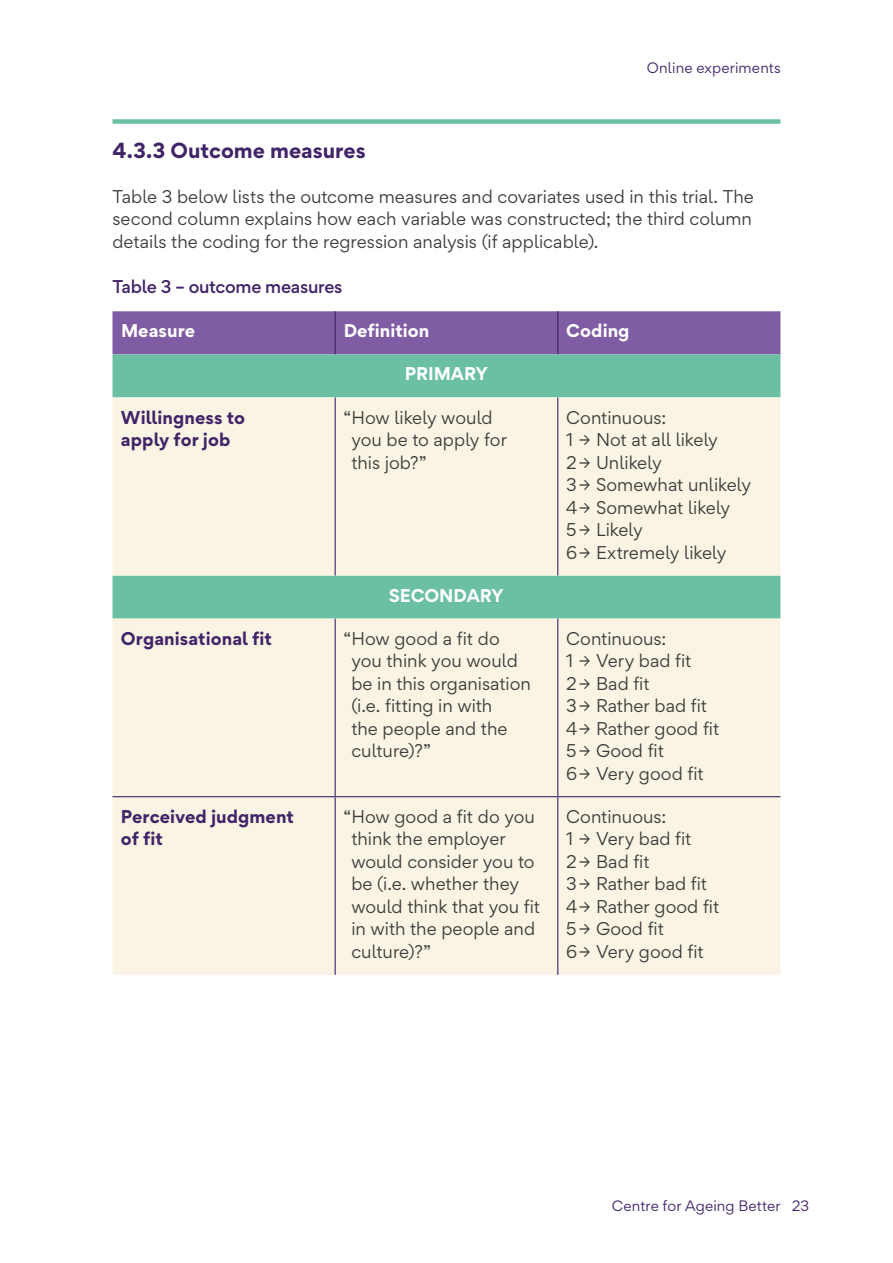
<style>
.page{position:relative;width:893px;height:1263px;background:#fff}
.page>*{position:absolute;margin:0;border:0;box-sizing:border-box;transform-origin:0 0}
.t1{font:700 19.5px "Gordita";color:#412468}
.t2{font:16.5px/22.5px "Gordita";color:#3c3c3b}
.t3{font:700 16.5px/22.5px "Gordita";letter-spacing:.005em;color:#412468}
.t4{font:700 16.5px "Gordita";color:#fff}
.t5{font:500 16.5px "Gordita";letter-spacing:-.015em;color:#412468}
.t6{font:13.5px "Gordita";letter-spacing:.01em;color:#412468}
</style>
<div class="page">
<div style="left:112px;top:119px;width:668px;height:5px;background:#6bbfa3"></div>
<div style="left:112px;top:311px;width:668px;height:43px;background:#7f5ca3"></div>
<div style="left:112px;top:354px;width:668px;height:43px;background:#6bbfa3"></div>
<svg style="left:112px;top:397px;width:668px;height:578px;background:#edefde"></svg>
<hr style="left:335px;top:397px;width:1px;height:178px;background:#412468">
<hr style="left:557px;top:397px;width:1px;height:178px;background:#412468">
<hr style="left:335px;top:619px;width:1px;height:177px;background:#412468">
<hr style="left:557px;top:619px;width:1px;height:177px;background:#412468">
<hr style="left:112px;top:796px;width:223px;height:1px;background:#412468">
<hr style="left:335px;top:796px;width:223px;height:1px;background:#412468">
<hr style="left:335px;top:797px;width:1px;height:178px;background:#412468">
<hr style="left:558px;top:796px;width:222px;height:1px;background:#412468">
<hr style="left:557px;top:797px;width:1px;height:178px;background:#412468">
<hr style="left:335px;top:311px;width:1px;height:43px;background:#412468">
<hr style="left:557px;top:311px;width:1px;height:43px;background:#412468">
<p class="t6" style="left:647px;top:58px;width:135px">Online experiments</p>
<p class="t1" style="left:112px;top:134px;width:255px">4.3.3 Outcome measures</p>
<p class="t2" style="left:112px;top:184px;width:643px;text-align:justify">Table 3 below lists the outcome measures and covariates used in this trial. The second column explains how each variable was constructed; the third column details the coding for the regression analysis (if applicable).</p>
<p class="t5" style="left:112px;top:274px;width:232px">Table 3 – outcome measures</p>
<p class="t4" style="left:121px;top:318px;width:76px">Measure</p>
<p class="t4" style="left:344px;top:318px;width:87px">Definition</p>
<p class="t4" style="left:566px;top:318px;width:65px">Coding</p>
<p class="t4" style="left:405px;top:361px;width:85px">PRIMARY</p>
<p class="t3" style="left:121px;top:405px;width:126px">Willingness to apply for job</p>
<p class="t2" style="left:351px;top:405px;width:157px;text-indent:-8px">“How likely would you be to apply for this job?”</p>
<p class="t2" style="left:566px;top:405px;width:186px">Continuous:<br>1 → Not at all likely<br>2→ Unlikely<br>3→ Somewhat unlikely<br>4→ Somewhat likely<br>5→ Likely<br>6→ Extremely likely</p>
<p class="t4" style="left:389px;top:582px;width:116px">SECONDARY</p>
<p class="t3" style="left:121px;top:627px;width:152px">Organisational fit</p>
<p class="t2" style="left:351px;top:627px;width:181px;text-indent:-8px">“How good a fit do you think you would be in this organisation (i.e. fitting in with<br>the people and the culture)?”</p>
<p class="t2" style="left:566px;top:627px;width:155px">Continuous:<br>1 → Very bad fit<br>2→ Bad fit<br>3→ Rather bad fit<br>4→ Rather good fit<br>5→ Good fit<br>6→ Very good fit</p>
<p class="t3" style="left:121px;top:805px;width:175px">Perceived judgment of fit</p>
<p class="t2" style="left:351px;top:805px;width:190px;text-indent:-8px">“How good a fit do you think the employer would consider you to be (i.e. whether they would think that you fit in with the people and culture)?”</p>
<p class="t2" style="left:566px;top:805px;width:155px">Continuous:<br>1 → Very bad fit<br>2→ Bad fit<br>3→ Rather bad fit<br>4→ Rather good fit<br>5→ Good fit<br>6→ Very good fit</p>
<p class="t6" style="left:612px;top:1195px;width:199px">Centre for Ageing Better 23</p>
</div>
